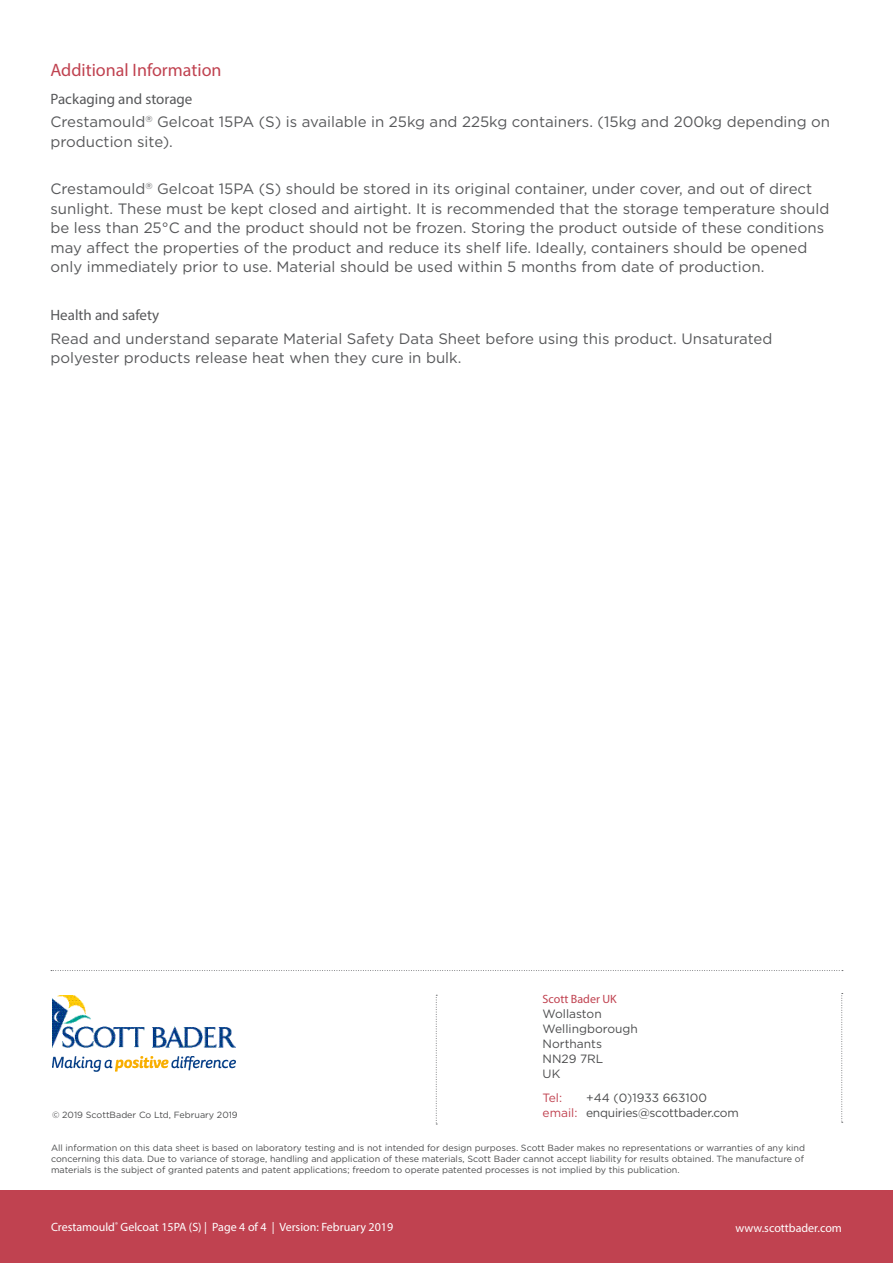
<style>
.page{position:relative;width:893px;height:1263px;background:#fff}
.page>*{position:absolute;margin:0;border:0;box-sizing:border-box;transform-origin:0 0}
.t1{font:18px "Myriad Pro";color:#c04250}
.t2{font:15px/19.5px "Gotham";color:#57585a}
.t3{font:15px "Myriad Pro";color:#57585a}
.t4{font:12px "Myriad Pro";color:#fff}
.t5{font:12px/15px "Gotham";color:#4b4c4d}
.t6{font:12px "Gotham";letter-spacing:-.02em;color:#4b4c4d}
.t7{font:12px "Myriad Pro";color:#c04250}
.t8{font:12px "Gotham";color:#c04250}
.t9{font:9px/10.8px "Gotham";color:#4b4c4d}
.s1{color:#c04250}
</style>
<div class="page">
<div style="left:0;top:1191px;width:893px;height:72px;background:#c04250"></div>
<svg style="left:51px;top:970px;width:792px;height:1px"></svg>
<svg style="left:436px;top:995px;width:1px;height:130px"></svg>
<svg style="left:841px;top:993px;width:2px;height:130px"></svg>
<img style="left:52px;top:995px;width:183px;height:52px">
<img style="left:52px;top:1056px;width:183px;height:15px">
<p class="t1" style="left:50px;top:58px;width:173px">Additional Information</p>
<p class="t3" style="left:50px;top:89px;width:143px">Packaging and storage</p>
<p class="t2" style="left:50px;top:112px;width:781px">Crestamould<sup>®</sup> Gelcoat 15PA (S) is available in 25kg and 225kg containers. (15kg and 200kg depending on production site).</p>
<p class="t2" style="left:50px;top:179px;width:780px">Crestamould<sup>®</sup> Gelcoat 15PA (S) should be stored in its original container, under cover, and out of direct sunlight. These must be kept closed and airtight. It is recommended that the storage temperature should be less than 25°C and the product should not be frozen. Storing the product outside of these conditions may affect the properties of the product and reduce its shelf life. Ideally, containers should be opened only immediately prior to use. Material should be used within 5 months from date of production.</p>
<p class="t3" style="left:50px;top:306px;width:110px">Health and safety</p>
<p class="t2" style="left:50px;top:328px;width:723px">Read and understand separate Material Safety Data Sheet before using this product. Unsaturated polyester products release heat when they cure in bulk.</p>
<p class="t7" style="left:543px;top:992px;width:76px">Scott Bader UK</p>
<p class="t5" style="left:543px;top:1006px;width:97px">Wollaston<br>Wellingborough<br>Northants<br>NN29 7RL<br>UK</p>
<p class="t8" style="left:543px;top:1091px;width:21px">Tel:</p>
<p class="t5" style="left:586px;top:1090px;width:122px">+44 (0)1933 663100</p>
<p class="t6" style="left:543px;top:1106px;width:198px"><span class="s1">email:</span> enquiries@scottbader.com</p>
<p class="t9" style="left:52px;top:1109px;width:187px">© 2019 ScottBader Co Ltd, February 2019</p>
<p class="t9" style="left:51px;top:1142px;width:755px">All information on this data sheet is based on laboratory testing and is not intended for design purposes. Scott Bader makes no representations or warranties of any kind concerning this data. Due to variance of storage, handling and application of these materials, Scott Bader cannot accept liability for results obtained. The manufacture of materials is the subject of granted patents and patent applications; freedom to operate patented processes is not implied by this publication.</p>
<p class="t4" style="left:51px;top:1219px;width:344px">Crestamould<sup>®</sup> Gelcoat 15PA (S) | Page 4 of 4 | Version: February 2019</p>
<p class="t4" style="left:735px;top:1220px;width:108px">www.scottbader.com</p>
</div>
